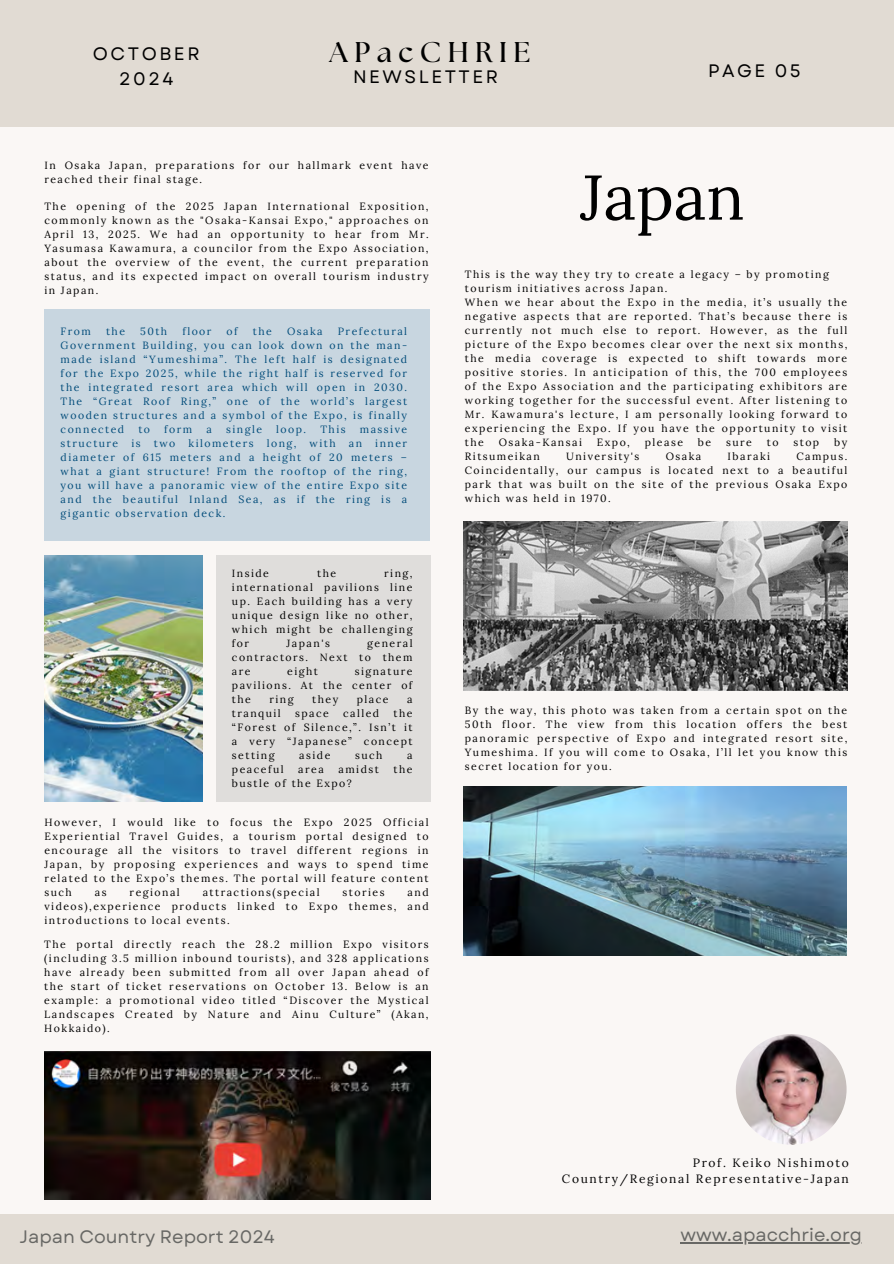
<style>
.page{position:relative;width:894px;height:1264px;background:#fff}
.page>*{position:absolute;margin:0;border:0;box-sizing:border-box;transform-origin:0 0}
.t1{font:63px "Lora";color:#000}
.t2{font:700 28.5px "The Seasons";letter-spacing:.225em;color:#000}
.t3{font:18px "Garet";color:#686865}
.t4{font:18px/24.8px "Garet";letter-spacing:.14em;color:#000;text-align:center}
.t5{font:12px/16px "Lora";letter-spacing:.14em;color:#000;text-align:right}
.t6{font:10.5px/14px "Lora";letter-spacing:.14em;color:#000;text-align:justify}
.t7{font:10.5px/14px "Lora";letter-spacing:.14em;color:#024c7a;text-align:justify}
</style>
<div class="page">
<div style="left:0;top:0;width:893px;height:1263px;background:#faf7f5"></div>
<div style="left:0;top:1214px;width:893px;height:49px;background:#e1dbd3"></div>
<div style="left:1px;top:0;width:892px;height:127px;background:#e1dbd3"></div>
<hr style="left:680px;top:1242px;width:181px;height:1px;background:#686865">
<div style="left:216px;top:555px;width:214px;height:247px;background:#dfdddb"></div>
<div style="left:44px;top:309px;width:385px;height:232px;background:#c8d6e0"></div>
<img style="left:44px;top:555px;width:158px;height:247px">
<img style="left:463px;top:521px;width:384px;height:169px">
<img style="left:463px;top:787px;width:383px;height:168px">
<img style="left:44px;top:1051px;width:386px;height:148px">
<img style="left:735px;top:1034px;width:111px;height:110px;border-radius:50%">
<h4 class="t4" style="left:93px;top:41px;width:108px">OCTOBER<br>2024</h4>
<h2 class="t2" style="left:329px;top:39px;width:202px">APacCHRIE</h2>
<h3 class="t4" style="left:353px;top:65px;width:147px">NEWSLETTER</h3>
<h3 class="t4" style="left:707px;top:58px;width:94px">PAGE 05</h3>
<p class="t6" style="left:44px;top:158px;width:385px">In Osaka Japan, preparations for our hallmark event have reached their final stage.</p>
<p class="t6" style="left:44px;top:199px;width:385px">The opening of the 2025 Japan International Exposition, commonly known as the "Osaka-Kansai Expo," approaches on April 13, 2025. We had an opportunity to hear from Mr.<br>Yasumasa Kawamura, a councilor from the Expo Association, about the overview of the event, the current preparation status, and its expected impact on overall tourism industry in Japan.</p>
<p class="t7" style="left:61px;top:324px;width:32px">From</p>
<p class="t7" style="left:106px;top:324px;width:20px">the</p>
<p class="t7" style="left:140px;top:324px;width:28px">50th</p>
<p class="t7" style="left:182px;top:324px;width:31px">floor</p>
<p class="t7" style="left:226px;top:324px;width:13px">of</p>
<p class="t7" style="left:253px;top:324px;width:20px">the</p>
<p class="t7" style="left:287px;top:324px;width:37px">Osaka</p>
<p class="t7" style="left:61px;top:324px;width:348px;text-indent:277px">Prefectural Government Building, you can look down on the man&shy;made island “Yumeshima”. The left half is designated for the Expo 2025, while the right half is reserved for the integrated resort area which will open in 2030.<br>The “Great Roof Ring,” one of the world’s largest wooden structures and a symbol of the Expo, is finally connected</p>
<p class="t7" style="left:138px;top:422px;width:13px">to</p>
<p class="t7" style="left:164px;top:422px;width:30px">form</p>
<p class="t7" style="left:206px;top:422px;width:7px">a</p>
<p class="t7" style="left:226px;top:422px;width:37px">single</p>
<p class="t7" style="left:276px;top:422px;width:31px">loop.</p>
<p class="t7" style="left:320px;top:422px;width:27px">This</p>
<p class="t7" style="left:61px;top:422px;width:348px;text-indent:299px">massive structure is two kilometers long, with an inner diameter of 615 meters and a height of 20 meters – what a giant structure! From the rooftop of the ring, you will have a panoramic view of the entire Expo site and the beautiful Inland Sea, as if the ring is a gigantic observation deck.</p>
<p class="t6" style="left:232px;top:565px;width:39px">Inside</p>
<p class="t6" style="left:317px;top:565px;width:20px">the</p>
<p class="t6" style="left:232px;top:565px;width:182px;text-indent:152px">ring, international pavilions line up. Each building has a very unique design like no other, which might be challenging for</p>
<p class="t6" style="left:232px;top:635px;width:182px;text-indent:135px">general contractors. Next to them are</p>
<p class="t6" style="left:286px;top:635px;width:45px">Japan's</p>
<p class="t6" style="left:287px;top:663px;width:32px">eight</p>
<p class="t6" style="left:232px;top:663px;width:182px;text-indent:123px">signature pavilions. At the center of the</p>
<p class="t6" style="left:269px;top:691px;width:26px">ring</p>
<p class="t6" style="left:312px;top:691px;width:27px">they</p>
<p class="t6" style="left:357px;top:691px;width:33px">place</p>
<p class="t6" style="left:407px;top:691px;width:7px">a</p>
<p class="t6" style="left:232px;top:705px;width:50px">tranquil</p>
<p class="t6" style="left:295px;top:705px;width:35px">space</p>
<p class="t6" style="left:343px;top:705px;width:38px">called</p>
<p class="t6" style="left:232px;top:705px;width:182px;text-indent:161px">the “Forest of Silence,”. Isn’t it a very “Japanese” concept setting</p>
<p class="t6" style="left:299px;top:747px;width:33px">aside</p>
<p class="t6" style="left:355px;top:747px;width:29px">such</p>
<p class="t6" style="left:407px;top:747px;width:7px">a</p>
<p class="t6" style="left:232px;top:761px;width:53px">peaceful</p>
<p class="t6" style="left:298px;top:761px;width:27px">area</p>
<p class="t6" style="left:338px;top:761px;width:42px">amidst</p>
<p class="t6" style="left:393px;top:761px;width:20px">the</p>
<p class="t6" style="left:232px;top:775px;width:121px">bustle of the Expo?</p>
<p class="t6" style="left:44px;top:814px;width:385px">However, I would like to focus the Expo 2025 Official Experiential Travel Guides, a tourism portal designed to encourage all the visitors to travel different regions in Japan, by proposing experiences and ways to spend time related to the Expo’s themes. The portal will feature content such</p>
<p class="t6" style="left:95px;top:884px;width:13px">as</p>
<p class="t6" style="left:130px;top:884px;width:52px">regional</p>
<p class="t6" style="left:203px;top:884px;width:118px">attractions(special</p>
<p class="t6" style="left:342px;top:884px;width:43px">stories</p>
<p class="t6" style="left:44px;top:884px;width:385px;text-indent:363px">and videos),experience products linked to Expo themes, and introductions to local events.</p>
<h5 class="t6" style="left:44px;top:937px;width:386px">The portal directly reach the 28.2 million Expo visitors (including 3.5 million inbound tourists), and 328 applications have already been submitted from all over Japan ahead of the start of ticket reservations on October 13. Below is an example: a promotional video titled “Discover the Mystical Landscapes Created by Nature and Ainu Culture” (Akan, Hokkaido).</h5>
<p class="t1" style="left:580px;top:156px;width:166px">Japan</p>
<p class="t6" style="left:464px;top:267px;width:365px">This is the way they try to create a legacy – by promoting tourism initiatives across Japan.</p>
<p class="t6" style="left:464px;top:295px;width:384px">When we hear about the Expo in the media, it’s usually the negative aspects that are reported. That’s because there is currently not much else to report. However, as the full picture of the Expo becomes clear over the next six months, the media coverage is expected to shift towards more positive stories. In anticipation of this, the 700 employees of the Expo Association and the participating exhibitors are working together for the successful event. After listening to Mr. Kawamura's lecture, I am personally looking forward to experiencing the Expo. If you have the opportunity to visit the</p>
<p class="t6" style="left:498px;top:435px;width:85px">Osaka-Kansai</p>
<p class="t6" style="left:596px;top:435px;width:35px">Expo,</p>
<p class="t6" style="left:644px;top:435px;width:40px">please</p>
<p class="t6" style="left:697px;top:435px;width:15px">be</p>
<p class="t6" style="left:726px;top:435px;width:27px">sure</p>
<p class="t6" style="left:766px;top:435px;width:13px">to</p>
<p class="t6" style="left:793px;top:435px;width:27px">stop</p>
<p class="t6" style="left:833px;top:435px;width:15px">by</p>
<p class="t6" style="left:464px;top:449px;width:76px">Ritsumeikan</p>
<p class="t6" style="left:566px;top:449px;width:75px">University's</p>
<p class="t6" style="left:665px;top:449px;width:37px">Osaka</p>
<p class="t6" style="left:727px;top:449px;width:44px">Ibaraki</p>
<p class="t6" style="left:464px;top:449px;width:384px;text-indent:331px">Campus.<br>Coincidentally, our campus is located next to a beautiful park that was built on the site of the previous Osaka Expo which was held in 1970.</p>
<p class="t6" style="left:464px;top:703px;width:384px">By the way, this photo was taken from a certain spot on the 50th floor. The view from this location offers the best panoramic perspective of Expo and integrated resort site, Yumeshima. If you will come to Osaka, I’ll let you know this secret location for you.</p>
<p class="t3" style="left:20px;top:1224px;width:257px">Japan Country Report 2024</p>
<h4 class="t5" style="left:562px;top:1154px;width:288px">Prof. Keiko Nishimoto<br>Country/Regional Representative-Japan</h4>
<h3 class="t3" style="left:680px;top:1221px;width:183px">www.apacchrie.org</h3>
</div>
